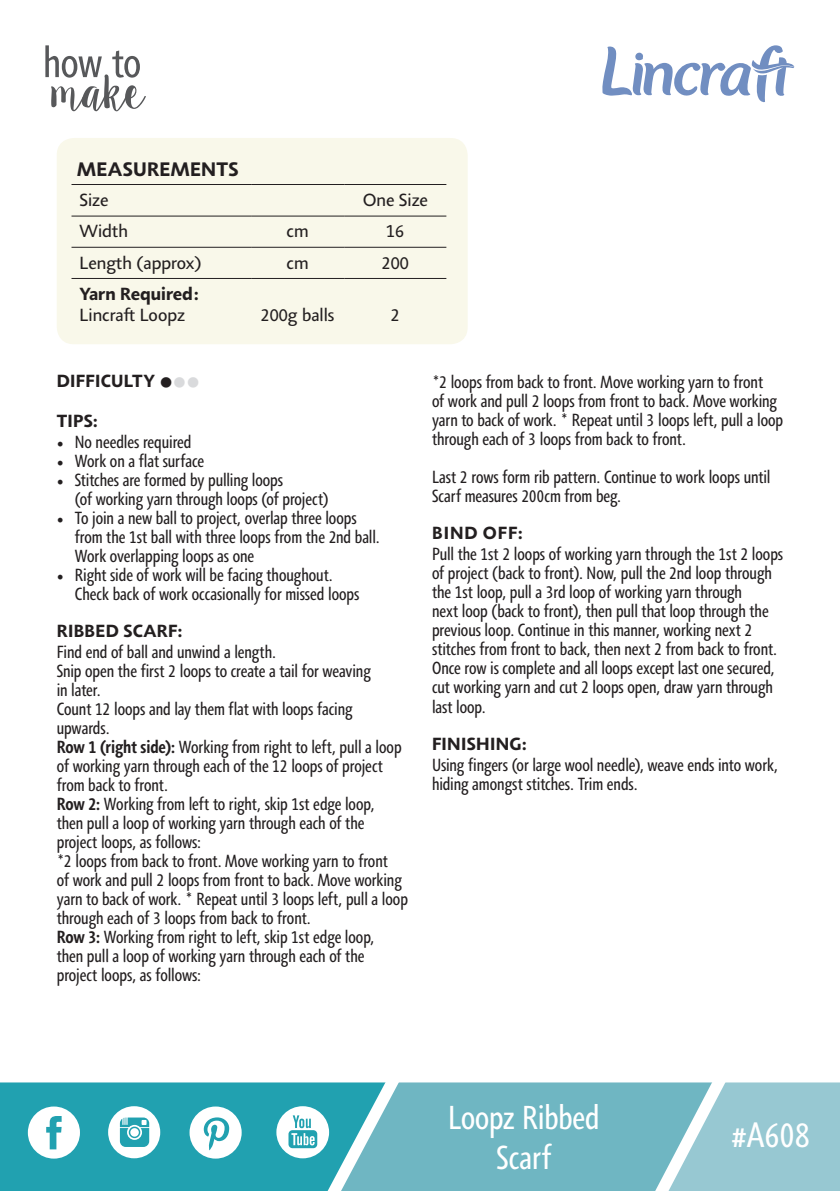
<style>
.page{position:relative;width:840px;height:1191px;background:#fff}
.page>*{position:absolute;margin:0;border:0;box-sizing:border-box;transform-origin:0 0}
.knitting_sub_heading{font:condensed 36.2px "Agilita LT Pro";color:#fff}
.knitting_sub_heading-2{font:condensed 34px/40px "Agilita LT Pro";letter-spacing:-.005em;color:#fff;text-align:center}
.t1{font:700 20px "Agilita LT Pro";letter-spacing:.02em;color:#231f20}
.t2{font:condensed 18px/19px "Agilita LT Pro";letter-spacing:-.005em;color:#231f20}
.t3{font:18px "Agilita LT Pro";color:#231f20}
.t4{font:700 18px "Agilita LT Pro";letter-spacing:.015em;color:#231f20}
.s1{color:#d9dadc}
.s2{font-family:"Minion Pro";font-stretch:normal}
.s3{font-weight:700;font-stretch:normal}
.s4{font-weight:700}
</style>
<div class="page">
<svg style="left:45px;top:45px;width:101px;height:66px"></svg>
<svg style="left:602px;top:45px;width:191px;height:57px"></svg>
<div style="left:0;top:1082px;width:276px;height:109px;background:#21a1b0"></div>
<div style="left:410px;top:1082px;width:219px;height:109px;background:#6fb6c2"></div>
<svg style="left:629px;top:1082px;width:210px;height:109px;background:#93c6d0"></svg>
<svg style="left:189px;top:1106px;width:52px;height:52px"></svg>
<svg style="left:28px;top:1106px;width:52px;height:52px"></svg>
<svg style="left:276px;top:1082px;width:134px;height:109px"></svg>
<svg style="left:108px;top:1106px;width:52px;height:52px"></svg>
<div style="left:57px;top:138px;width:410px;height:206px;background:#f9f8ea;border-radius:17px"></div>
<hr style="left:71px;top:247px;width:180px;height:1px;background:#231f20">
<hr style="left:251px;top:247px;width:93px;height:1px;background:#231f20">
<hr style="left:344px;top:247px;width:102px;height:1px;background:#231f20">
<hr style="left:71px;top:278px;width:180px;height:1px;background:#231f20">
<hr style="left:251px;top:278px;width:93px;height:1px;background:#231f20">
<hr style="left:344px;top:278px;width:102px;height:1px;background:#231f20">
<hr style="left:71px;top:184px;width:180px;height:1px;background:#231f20">
<hr style="left:251px;top:184px;width:93px;height:1px;background:#231f20">
<hr style="left:344px;top:184px;width:102px;height:1px;background:#231f20">
<hr style="left:71px;top:216px;width:180px;height:1px;background:#231f20">
<hr style="left:251px;top:216px;width:93px;height:1px;background:#231f20">
<hr style="left:344px;top:216px;width:102px;height:1px;background:#231f20">
<p class="t1" style="left:77px;top:155px;width:163px">MEASUREMENTS</p>
<p class="t3" style="left:79px;top:187px;width:30px">Size</p>
<p class="t3" style="left:362px;top:187px;width:67px">One Size</p>
<p class="t3" style="left:79px;top:219px;width:50px">Width</p>
<p class="t3" style="left:286px;top:219px;width:24px">cm</p>
<p class="t3" style="left:386px;top:219px;width:19px">16</p>
<p class="t3" style="left:79px;top:250px;width:123px">Length (approx)</p>
<p class="t3" style="left:286px;top:250px;width:24px">cm</p>
<p class="t3" style="left:381px;top:250px;width:28px">200</p>
<p class="t4" style="left:79px;top:280px;width:120px">Yarn Required:</p>
<p class="t3" style="left:79px;top:302px;width:107px">Lincraft Loopz</p>
<p class="t3" style="left:261px;top:302px;width:75px">200g balls</p>
<p class="t3" style="left:390px;top:302px;width:10px">2</p>
<p class="t4" style="left:57px;top:367px;width:144px">DIFFICULTY ●<span class="s1">●●</span></p>
<p class="t4" style="left:57px;top:407px;width:42px">TIPS:</p>
<p class="t2" style="left:57px;top:432px;width:136px"><span class="s2">•</span> No needles required</p>
<p class="t2" style="left:57px;top:451px;width:149px"><span class="s2">•</span> Work on a flat surface</p>
<p class="t2" style="left:75px;top:470px;width:255px;text-indent:-18px"><span class="s2">•</span> Stitches are formed by pulling loops<br>(of working yarn through loops (of project)</p>
<p class="t2" style="left:75px;top:508px;width:306px;text-indent:-18px"><span class="s2">•</span> To join a new ball to project, overlap three loops from the 1st ball with three loops from the 2nd ball.<br>Work overlapping loops as one</p>
<p class="t2" style="left:75px;top:565px;width:286px;text-indent:-18px"><span class="s2">•</span> Right side of work will be facing thoughout.<br>Check back of work occasionally for missed loops</p>
<p class="t2" style="left:57px;top:620px;width:221px;line-height:21px"><span class="s3">RIBBED SCARF:<br></span>Find end of ball and unwind a length.</p>
<p class="t2" style="left:57px;top:661px;width:315px">Snip open the first 2 loops to create a tail for weaving in later.</p>
<p class="t2" style="left:57px;top:699px;width:297px">Count 12 loops and lay them flat with loops facing upwards.</p>
<p class="t2" style="left:57px;top:737px;width:346px"><span class="s4">Row 1 (right side):</span> Working from right to left, pull a loop of working yarn through each of the 12 loops of project from back to front.</p>
<p class="t2" style="left:57px;top:794px;width:319px"><span class="s4">Row 2:</span> Working from left to right, skip 1st edge loop, then pull a loop of working yarn through each of the project loops, as follows:</p>
<p class="t2" style="left:57px;top:851px;width:352px">*2 loops from back to front. Move working yarn to front<br>of work and pull 2 loops from front to back. Move working yarn to back of work. * Repeat until 3 loops left, pull a loop through each of 3 loops from back to front.</p>
<p class="t2" style="left:57px;top:927px;width:319px"><span class="s4">Row 3:</span> Working from right to left, skip 1st edge loop, then pull a loop of working yarn through each of the project loops, as follows:</p>
<p class="t2" style="left:432px;top:372px;width:352px">*2 loops from back to front. Move working yarn to front<br>of work and pull 2 loops from front to back. Move working yarn to back of work. * Repeat until 3 loops left, pull a loop through each of 3 loops from back to front.</p>
<p class="t2" style="left:432px;top:467px;width:340px">Last 2 rows form rib pattern. Continue to work loops until<br>Scarf measures 200cm from beg.</p>
<p class="t4" style="left:432px;top:520px;width:92px">BIND OFF:</p>
<p class="t2" style="left:432px;top:544px;width:352px">Pull the 1st 2 loops of working yarn through the 1st 2 loops of project (back to front). Now, pull the 2nd loop through the 1st loop, pull a 3rd loop of working yarn through<br>next loop (back to front), then pull that loop through the previous loop. Continue in this manner, working next 2 stitches from front to back, then next 2 from back to front.<br>Once row is complete and all loops except last one secured, cut working yarn and cut 2 loops open, draw yarn through last loop.</p>
<p class="t4" style="left:432px;top:731px;width:96px">FINISHING:</p>
<p class="t2" style="left:432px;top:755px;width:347px">Using fingers (or large wool needle), weave ends into work, hiding amongst stitches. Trim ends.</p>
<p class="knitting_sub_heading-2" style="left:448px;top:1097px;width:153px">Loopz Ribbed<br>Scarf</p>
<p class="knitting_sub_heading" style="left:730px;top:1109px;width:81px">#A608</p>
</div>
